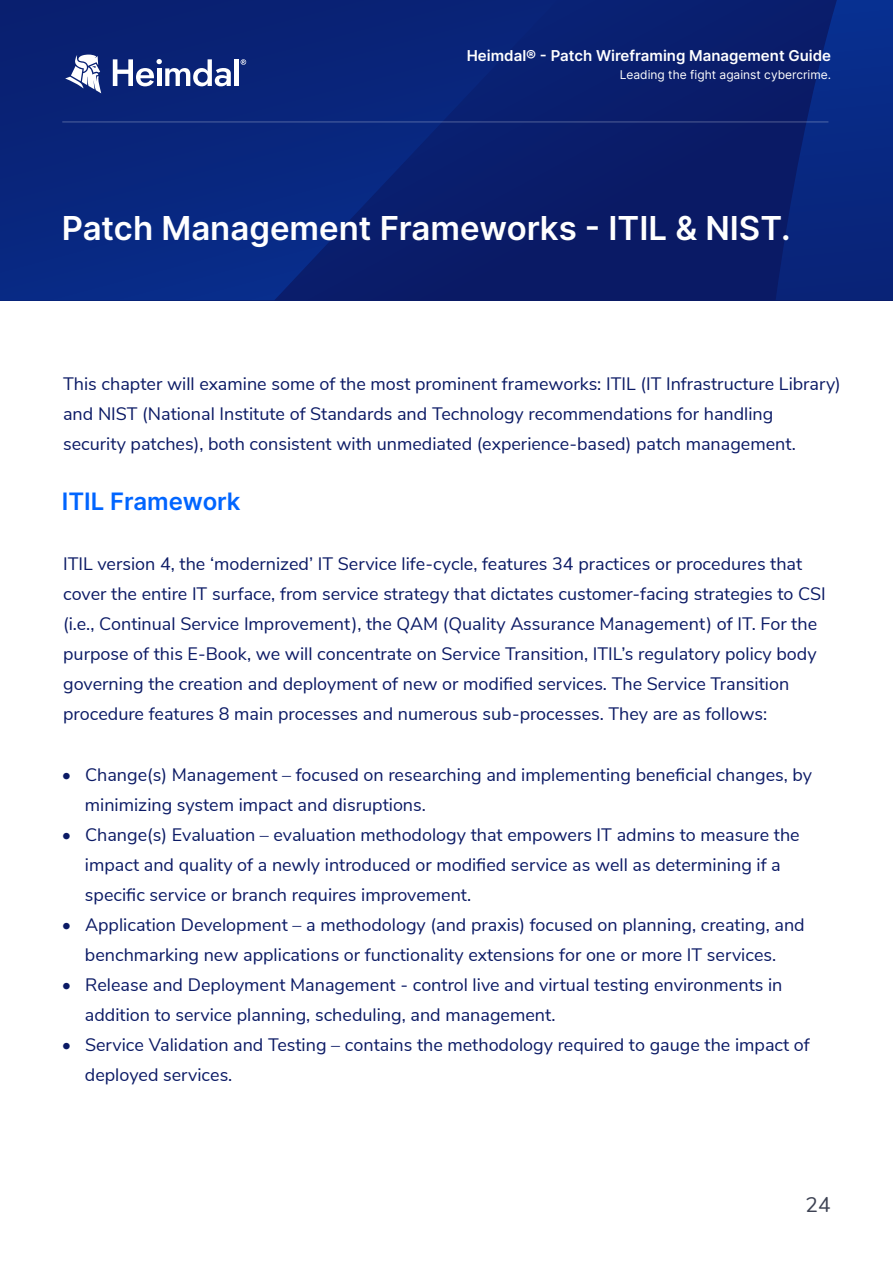
<style>
.page{position:relative;width:893px;height:1263px;background:#fff}
.page>*{position:absolute;margin:0;border:0;box-sizing:border-box;transform-origin:0 0}
.t1{font:600 33px "Inter";color:#fff}
.t2{font:600 24px "Inter";color:#0065ff}
.t3{font:21px "Nunito";color:#3d4253}
.t4{font:18px/30px "Nunito Sans";color:#0b1a65}
.t5{font:600 15px "Inter";color:#fff}
.t6{font:12px "Inter";color:#fff}
</style>
<div class="page">
<div style="left:0;top:0;width:893px;height:300px;background:#0a1b67"></div>
<svg style="left:776px;top:0;width:117px;height:300px"></svg>
<svg style="left:0;top:0;width:558px;height:300px"></svg>
<hr style="left:62px;top:121px;width:766px;height:2px;background:#fff">
<svg style="left:65px;top:55px;width:36px;height:38px"></svg>
<hr style="left:235px;top:59px;width:4px;height:27px;background:#fff">
<svg style="left:113px;top:59px;width:118px;height:27px"></svg>
<svg style="left:241px;top:59px;width:5px;height:6px"></svg>
<p class="t5" style="left:467px;top:45px;width:366px">Heimdal® - Patch Wireframing Management Guide</p>
<p class="t6" style="left:620px;top:66px;width:213px">Leading the fight against cybercrime.</p>
<h1 class="t1" style="left:62px;top:204px;width:730px">Patch Management Frameworks - ITIL &amp; NIST.</h1>
<p class="t4" style="left:63px;top:368px;width:779px">This chapter will examine some of the most prominent frameworks: ITIL (IT Infrastructure Library) and NIST (National Institute of Standards and Technology recommendations for handling<br>security patches), both consistent with unmediated (experience-based) patch management.</p>
<h2 class="t2" style="left:62px;top:484px;width:180px">ITIL Framework</h2>
<p class="t4" style="left:63px;top:548px;width:764px">ITIL version 4, the ‘modernized’ IT Service life-cycle, features 34 practices or procedures that cover the entire IT surface, from service strategy that dictates customer-facing strategies to CSI (i.e., Continual Service Improvement), the QAM (Quality Assurance Management) of IT. For the purpose of this E-Book, we will concentrate on Service Transition, ITIL’s regulatory policy body governing the creation and deployment of new or modified services. The Service Transition procedure features 8 main processes and numerous sub-processes. They are as follows:</p>
<p class="t4" style="left:85px;top:758px;width:729px;text-indent:-23px">• Change(s) Management – focused on researching and implementing beneficial changes, by minimizing system impact and disruptions.</p>
<p class="t4" style="left:85px;top:818px;width:716px;text-indent:-23px">• Change(s) Evaluation – evaluation methodology that empowers IT admins to measure the impact and quality of a newly introduced or modified service as well as determining if a specific service or branch requires improvement.</p>
<p class="t4" style="left:62px;top:908px;width:744px;text-align:center">• Application Development – a methodology (and praxis) focused on planning, creating, and benchmarking new applications or functionality extensions for one or more IT services.</p>
<p class="t4" style="left:85px;top:968px;width:699px;text-indent:-23px">• Release and Deployment Management - control live and virtual testing environments in addition to service planning, scheduling, and management.</p>
<p class="t4" style="left:85px;top:1028px;width:726px;text-indent:-23px">• Service Validation and Testing – contains the methodology required to gauge the impact of deployed services.</p>
<p class="t3" style="left:806px;top:1189px;width:27px">24</p>
</div>
